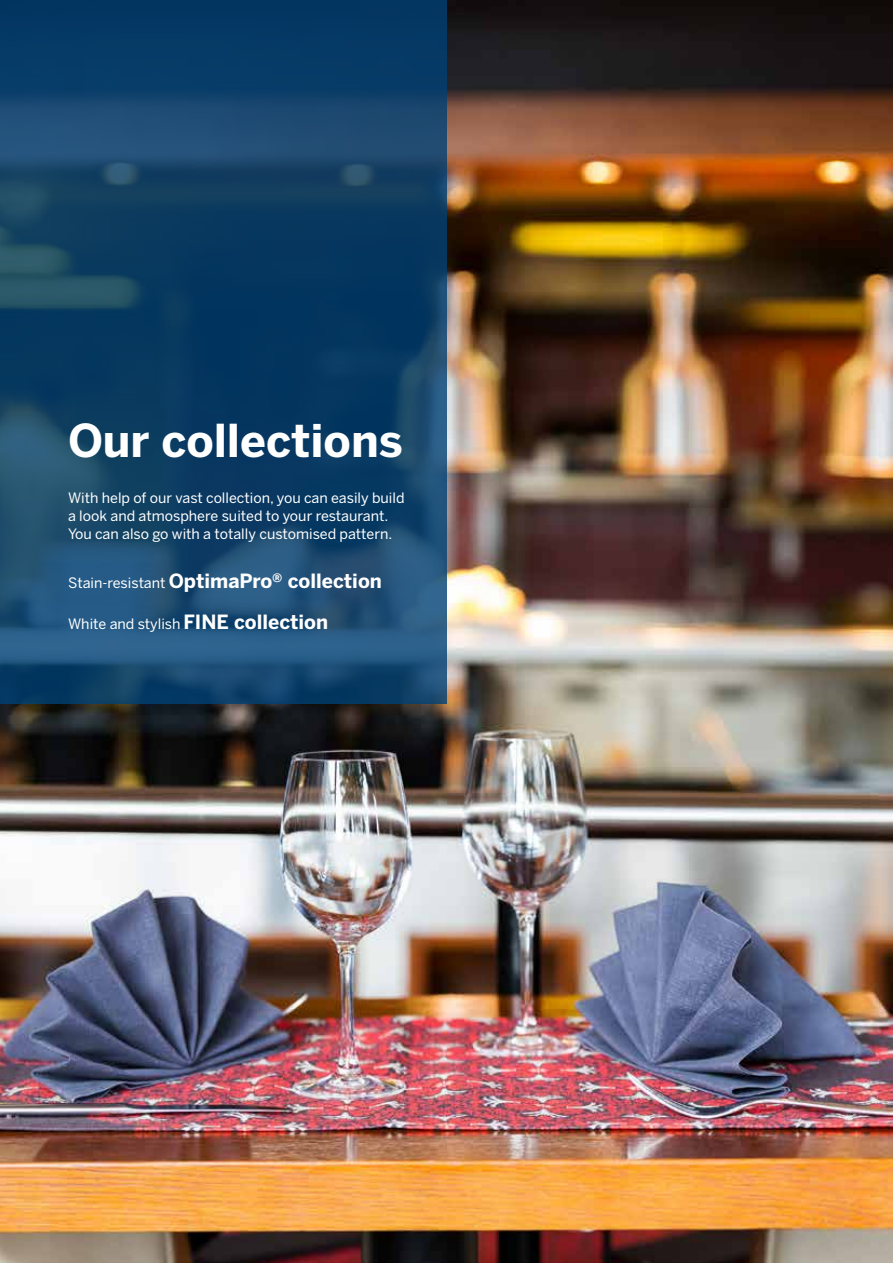
<style>
.page{position:relative;width:893px;height:1263px;background:#fff}
.page>*{position:absolute;margin:0;border:0;box-sizing:border-box;transform-origin:0 0}
.t1{font:700 45px "Benton Sans";color:#fff}
.t2{font:700 19.5px "Benton Sans";color:#fff}
.t3{font:14.25px/18px "Benton Sans";color:#fff}
.s1{font-weight:400;font-size:14.25px}
.s2{font-weight:700;font-size:19.5px}
</style>
<div class="page">
<img style="left:0;top:0;width:893px;height:1263px">
<svg style="left:0;top:0;width:446px;height:704px;background:#124269"></svg>
<h1 class="t1" style="left:68px;top:413px;width:336px">Our collections</h1>
<p class="t3" style="left:68px;top:488px;width:338px">With help of our vast collection, you can easily build a look and atmosphere suited to your restaurant.<br>You can also go with a totally customised pattern.</p>
<h2 class="t2" style="left:68px;top:568px;width:315px"><span class="s1">Stain-resistant</span> OptimaPro® collection</h2>
<p class="t3" style="left:68px;top:615px;width:262px">White and stylish <span class="s2">FINE collection</span></p>
</div>
